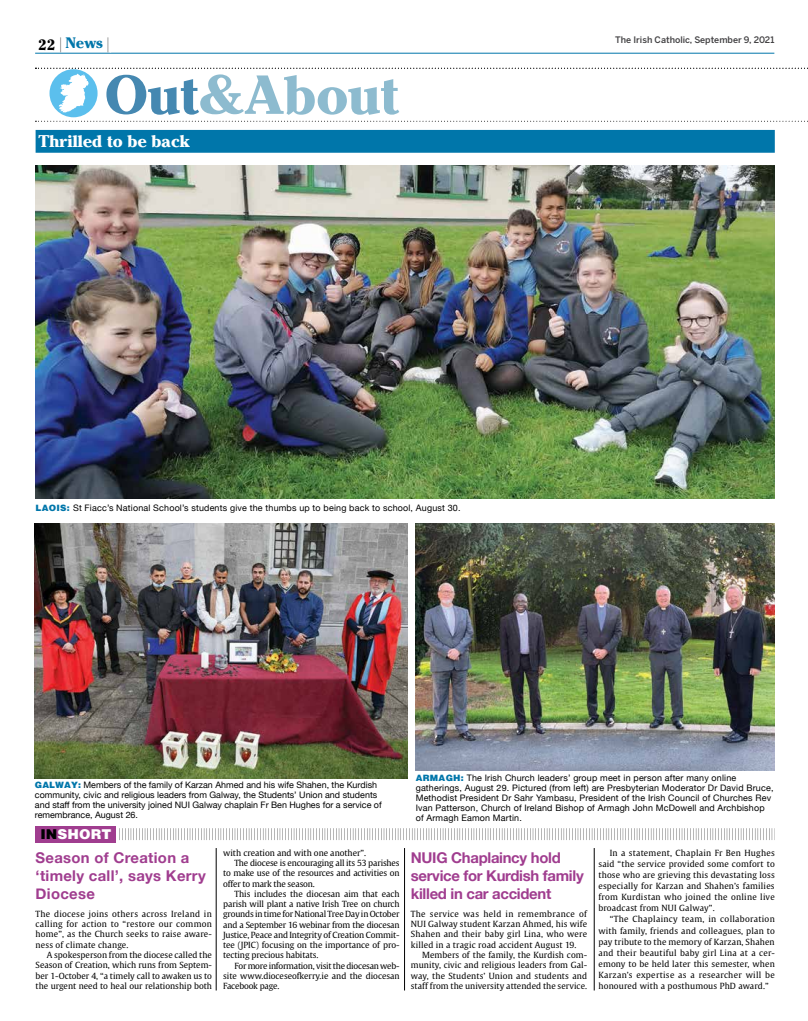
<style>
.page{position:relative;width:808px;height:1021px;background:#fff}
.page>*{position:absolute;margin:0;border:0;box-sizing:border-box;transform-origin:0 0}
.t1{font:700 expanded 57.5px "Criterion URWTOT";color:#8dbbcf}
.t2{font:700 expanded 17.8px "Criterion URWTOT";color:#fff}
.t3{font:700 expanded 15.9px "Criterion URWTOT";letter-spacing:-.005em;color:#0076aa}
.t4{font:700 14.9px/18.2px "Helvetica Neue";letter-spacing:-.02em;color:#a03d8f}
.t5{font:700 14.9px/18.2px "Helvetica Neue";letter-spacing:.02em;color:#a03d8f}
.t6{font:900 13.9px "Helvetica";color:#fff}
.t7{font:8.9px/9.9px "Helvetica Neue";letter-spacing:.02em;color:#000}
.t8{font:8.9px/9.9px "Helvetica Neue";color:#000}
.t9{font:500 8.9px "Benton Sans";color:#414042}
.t10{font:8.4px/10.3px "Gulliver";letter-spacing:-.005em;color:#000;text-align:justify}
.t11{font:8.4px "Gulliver";letter-spacing:-.025em;color:#000}
.s1{color:#000}
.s2{font-family:"Helvetica LT";font-weight:400;font-stretch:normal;font-size:14.9px;color:#000}
.s3{font-family:"Helvetica LT";font-weight:400;font-stretch:normal;color:#fff}
.s4{color:#4588b1}
.s5{font-family:"Helvetica";font-weight:900;color:#0076aa}
</style>
<div class="page">
<hr style="left:35px;top:53px;width:739px;height:1px;background:#0076aa">
<div style="left:50px;top:69px;width:48px;height:48px;background:#5bbfed;border-radius:50%"></div>
<svg style="left:35px;top:68px;width:773px;height:45px"></svg>
<div style="left:36px;top:130px;width:739px;height:23px;background:#0076aa"></div>
<div style="left:36px;top:825px;width:80px;height:17px;background:#a03d8f"></div>
<svg style="left:122px;top:828px;width:653px;height:12px"></svg>
<svg style="left:35px;top:121px;width:773px;height:1px"></svg>
<img style="left:35px;top:523px;width:373px;height:255px">
<img style="left:36px;top:165px;width:738px;height:333px">
<img style="left:416px;top:523px;width:358px;height:248px">
<hr style="left:216px;top:848px;width:1px;height:142px;background:#000">
<hr style="left:404px;top:848px;width:1px;height:142px;background:#000">
<hr style="left:594px;top:848px;width:1px;height:142px;background:#000">
<h3 class="t3" style="left:38px;top:33px;width:76px"><span class="s1">22</span> <span class="s2">|</span> News <span class="s2">|</span><span class="s3">|</span></h3>
<p class="t9" style="left:615px;top:34px;width:161px">The Irish Catholic, September 9, 2021</p>
<h1 class="t1" style="left:105px;top:60px;width:296px"><span class="s4">Out</span>&amp;About</h1>
<h2 class="t2" style="left:38px;top:130px;width:153px">Thrilled to be back</h2>
<p class="t7" style="left:36px;top:503px;width:426px"><span class="s5">LAOIS:</span> St Fiacc’s National School’s students give the thumbs up to being back to school, August 30.</p>
<p class="t8" style="left:35px;top:780px;width:348px"><span class="s5">GALWAY:</span> Members of the family of Karzan Ahmed and his wife Shahen, the Kurdish community, civic and religious leaders from Galway, the Students’ Union and students and staff from the university joined NUI Galway chaplain Fr Ben Hughes for a service of remembrance, August 26.</p>
<h3 class="t6" style="left:41px;top:825px;width:72px"><span class="s1">IN</span>SHORT</h3>
<h3 class="t5" style="left:36px;top:848px;width:172px">Season of Creation a ‘timely call’, says Kerry<br>Diocese</h3>
<p class="t10" style="left:36px;top:908px;width:178px">The diocese joins others across Ireland in calling for action to “restore our common home”, as the Church seeks to raise aware&shy;ness of climate change.</p>
<p class="t10" style="left:36px;top:949px;width:178px;text-indent:11px">A spokesperson from the diocese called the Season of Creation, which runs from Septem&shy;ber 1-October 4, “a timely call to awaken us to the urgent need to heal our relationship both</p>
<p class="t10" style="left:223px;top:847px;width:144px">with creation and with one another”.</p>
<p class="t10" style="left:234px;top:858px;width:167px">The diocese is encouraging all its 53 parishes</p>
<p class="t10" style="left:223px;top:868px;width:178px">to make use of the resources and activities on</p>
<p class="t10" style="left:223px;top:878px;width:93px">offer to mark the season.</p>
<p class="t10" style="left:234px;top:888px;width:167px">This includes the diocesan aim that each</p>
<p class="t10" style="left:223px;top:898px;width:178px">parish will plant a native Irish Tree on church</p>
<p class="t10" style="left:223px;top:909px;width:178px">grounds in time for National Tree Day in October</p>
<p class="t10" style="left:223px;top:919px;width:178px">and a September 16 webinar from the diocesan</p>
<p class="t10" style="left:223px;top:929px;width:178px">Justice, Peace and Integrity of Creation Commit-</p>
<p class="t10" style="left:223px;top:939px;width:178px">tee (JPIC) focusing on the importance of pro-</p>
<p class="t10" style="left:223px;top:950px;width:97px">tecting precious habitats.</p>
<p class="t11" style="left:234px;top:960px;width:167px">For more information, visit the diocesan web-</p>
<p class="t10" style="left:223px;top:970px;width:178px">site www.dioceseofkerry.ie and the diocesan</p>
<p class="t10" style="left:223px;top:980px;width:58px">Facebook page.</p>
<p class="t7" style="left:416px;top:773px;width:359px"><span class="s5">ARMAGH:</span> The Irish Church leaders’ group meet in person after many online gatherings, August 29. Pictured (from left) are Presbyterian Moderator Dr David Bruce, Methodist President Dr Sahr Yambasu, President of the Irish Council of Churches Rev Ivan Patterson, Church of Ireland Bishop of Armagh John McDowell and Archbishop of Armagh Eamon Martin.</p>
<h3 class="t4" style="left:411px;top:848px;width:174px">NUIG Chaplaincy hold service for Kurdish family killed in car accident</h3>
<p class="t10" style="left:411px;top:908px;width:178px">The service was held in remembrance of NUI Galway student Karzan Ahmed, his wife Shahen and their baby girl Lina, who were killed in a tragic road accident August 19.</p>
<p class="t10" style="left:411px;top:949px;width:178px;text-indent:11px">Members of the family, the Kurdish com&shy;munity, civic and religious leaders from Gal&shy;way, the Students’ Union and students and staff from the university attended the service.</p>
<p class="t10" style="left:598px;top:847px;width:178px;line-height:11.1px;text-indent:11px">In a statement, Chaplain Fr Ben Hughes said “the service provided some comfort to those who are grieving this devastating loss especially for Karzan and Shahen’s families from Kurdistan who joined the online live broadcast from NUI Galway”.</p>
<p class="t10" style="left:598px;top:913px;width:178px;line-height:11.1px;text-indent:11px">“The Chaplaincy team, in collaboration with family, friends and colleagues, plan to pay tribute to the memory of Karzan, Shahen and their beautiful baby girl Lina at a cer&shy;emony to be held later this semester, when Karzan’s expertise as a researcher will be honoured with a posthumous PhD award.”</p>
</div>
